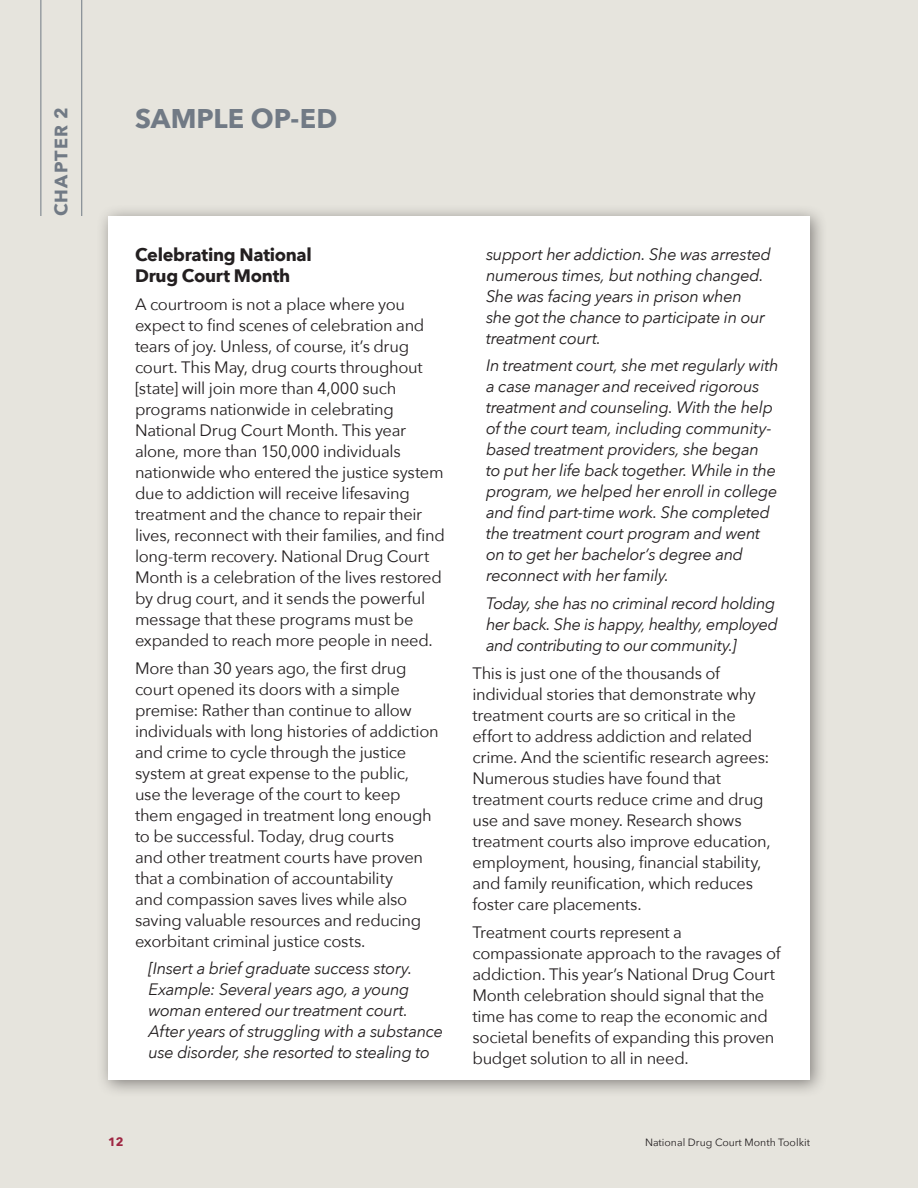
<style>
.page{position:relative;width:918px;height:1188px;background:#e6e4dd}
.page>*{position:absolute;margin:0;border:0;box-sizing:border-box;transform-origin:0 0}
.Large_Subtitle{font:700 27px "Avenir Next";color:#717a85}
.Body{font:700 18px/21px "Avenir Next";letter-spacing:-.015em;color:#231f20}
.Large_Subtitle-2{font:700 18px "Avenir Next";letter-spacing:.06em;color:#717a85}
.Body-2{font:16.5px/21px "Avenir Next";letter-spacing:-.02em;color:#231f20}
.Body-3{font:italic 16.5px/21px "Avenir Next";letter-spacing:-.02em;color:#231f20}
.Page_Numer{font:700 12px "Avenir Next";color:#9f2743}
.Page_Numer-2{font:10.5px "Avenir Next";color:#231f20}
</style>
<div class="page">
<div style="left:95px;top:203px;width:733px;height:895px;background:#231f20;opacity:.5"></div>
<div style="left:108px;top:216px;width:702px;height:864px;background:#fff"></div>
<hr style="left:81px;top:0;width:1px;height:216px;background:#717a85">
<hr style="left:40px;top:0;width:1px;height:216px;background:#717a85">
<p class="Large_Subtitle-2" style="left:46px;top:216px;width:110px;rotate:-90deg">CHAPTER 2</p>
<p class="Large_Subtitle" style="left:135px;top:95px;width:204px">SAMPLE OP-ED</p>
<p class="Body" style="left:135px;top:244px;width:178px">Celebrating National<br>Drug Court Month</p>
<p class="Body-2" style="left:135px;top:293px;width:311px">A courtroom is not a place where you expect to find scenes of celebration and tears of joy. Unless, of course, it’s drug court. This May, drug courts throughout [state] will join more than 4,000 such programs nationwide in celebrating National Drug Court Month. This year alone, more than 150,000 individuals nationwide who entered the justice system due to addiction will receive lifesaving treatment and the chance to repair their lives, reconnect with their families, and find long-term recovery. National Drug Court Month is a celebration of the lives restored by drug court, and it sends the powerful message that these programs must be expanded to reach more people in need.</p>
<p class="Body-2" style="left:135px;top:657px;width:305px">More than 30 years ago, the first drug court opened its doors with a simple premise: Rather than continue to allow individuals with long histories of addiction and crime to cycle through the justice system at great expense to the public, use the leverage of the court to keep them engaged in treatment long enough to be successful. Today, drug courts<br>and other treatment courts have proven that a combination of accountability<br>and compassion saves lives while also saving valuable resources and reducing exorbitant criminal justice costs.</p>
<p class="Body-3" style="left:148px;top:957px;width:296px">[Insert a brief graduate success story.<br>Example: Several years ago, a young woman entered our treatment court.<br>After years of struggling with a substance use disorder, she resorted to stealing to</p>
<p class="Body-3" style="left:486px;top:243px;width:287px">support her addiction. She was arrested numerous times, but nothing changed.<br>She was facing years in prison when she got the chance to participate in our treatment court.</p>
<p class="Body-3" style="left:486px;top:354px;width:294px">In treatment court, she met regularly with a case manager and received rigorous treatment and counseling. With the help of the court team, including community&shy;based treatment providers, she began<br>to put her life back together. While in the program, we helped her enroll in college and find part-time work. She completed the treatment court program and went on to get her bachelor’s degree and reconnect with her family.</p>
<p class="Body-3" style="left:486px;top:592px;width:294px">Today, she has no criminal record holding her back. She is happy, healthy, employed and contributing to our community.]</p>
<p class="Body-2" style="left:472px;top:662px;width:300px">This is just one of the thousands of individual stories that demonstrate why treatment courts are so critical in the effort to address addiction and related crime. And the scientific research agrees:<br>Numerous studies have found that treatment courts reduce crime and drug use and save money. Research shows treatment courts also improve education, employment, housing, financial stability, and family reunification, which reduces foster care placements.</p>
<p class="Body-2" style="left:472px;top:921px;width:310px">Treatment courts represent a compassionate approach to the ravages of addiction. This year’s National Drug Court Month celebration should signal that the time has come to reap the economic and societal benefits of expanding this proven budget solution to all in need.</p>
<p class="Page_Numer" style="left:108px;top:1131px;width:17px">12</p>
<p class="Page_Numer-2" style="left:645px;top:1134px;width:166px">National Drug Court Month Toolkit</p>
</div>
